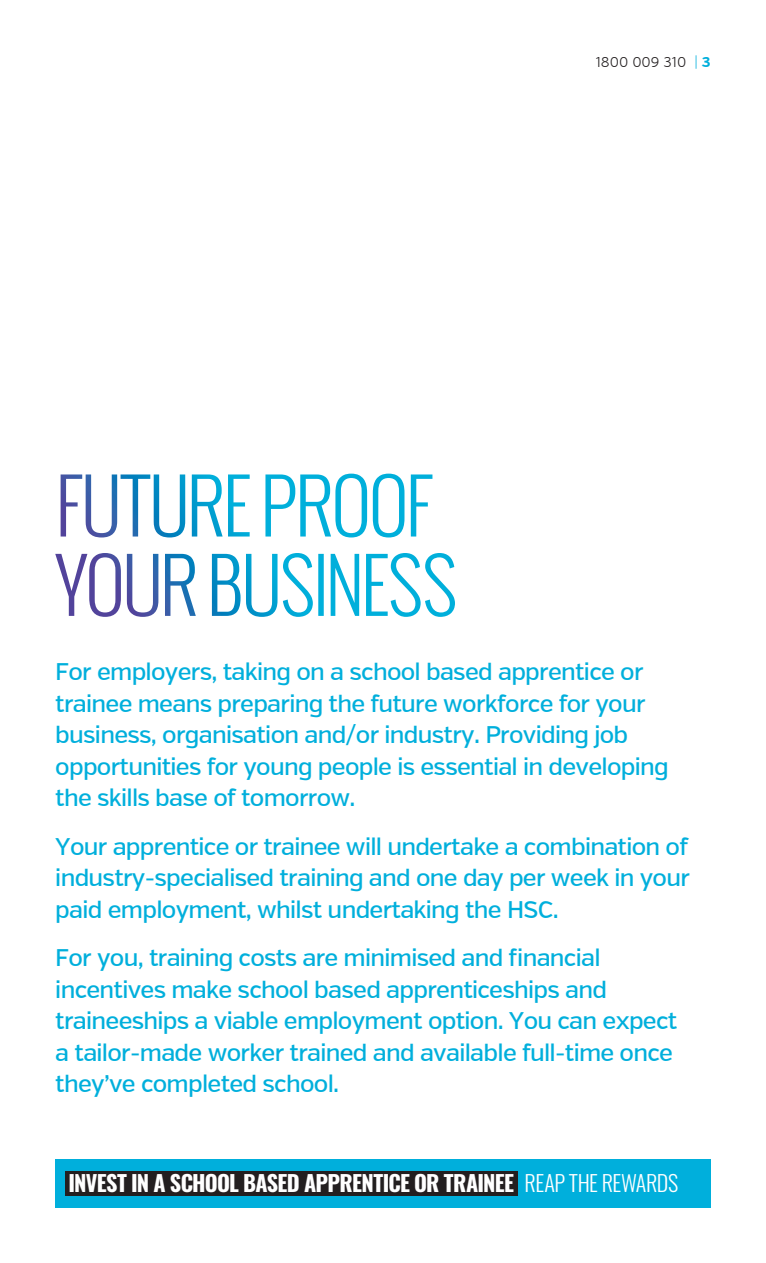
<style>
.page{position:relative;width:766px;height:1263px;background:#fff}
.page>*{position:absolute;margin:0;border:0;box-sizing:border-box;transform-origin:0 0}
.t1{font:500 24px/31.5px "Verb";letter-spacing:-.03em;color:#00afdc}
.t2{font:700 22.2px "Oswald";letter-spacing:-.03em;color:#fff}
.t3{font:300 14.25px "Verb";color:#231f20}
.s1{color:#00afdc}
.s2{font-weight:700;color:#00afdc}
.s3{font-weight:300}
</style>
<div class="page">
<svg style="left:154px;top:474px;width:278px;height:63px"></svg>
<svg style="left:283px;top:553px;width:172px;height:64px"></svg>
<div style="left:55px;top:1159px;width:655px;height:49px;background:#00afdc"></div>
<div style="left:65px;top:1171px;width:453px;height:24px;background:#231f20"></div>
<p class="t3" style="left:595px;top:53px;width:116px">1800 009 310 <span class="s1">|</span> <span class="s2">3</span></p>
<p class="t1" style="left:55px;top:656px;width:614px">For employers, taking on a school based apprentice or trainee means preparing the future workforce for your business, organisation and/or industry. Providing job opportunities for young people is essential in developing the skills base of tomorrow.</p>
<p class="t1" style="left:55px;top:830px;width:636px;text-align:justify">Your apprentice or trainee will undertake a combination of industry-specialised training and one day per week in your paid employment, whilst undertaking the HSC.</p>
<p class="t1" style="left:55px;top:942px;width:623px">For you, training costs are minimised and financial incentives make school based apprenticeships and traineeships a viable employment option. You can expect a tailor-made worker trained and available full-time once they’ve completed school.</p>
<p class="t2" style="left:68px;top:1171px;width:611px">INVEST IN A SCHOOL BASED APPRENTICE OR TRAINEE <span class="s3">REAP THE REWARDS</span></p>
</div>
